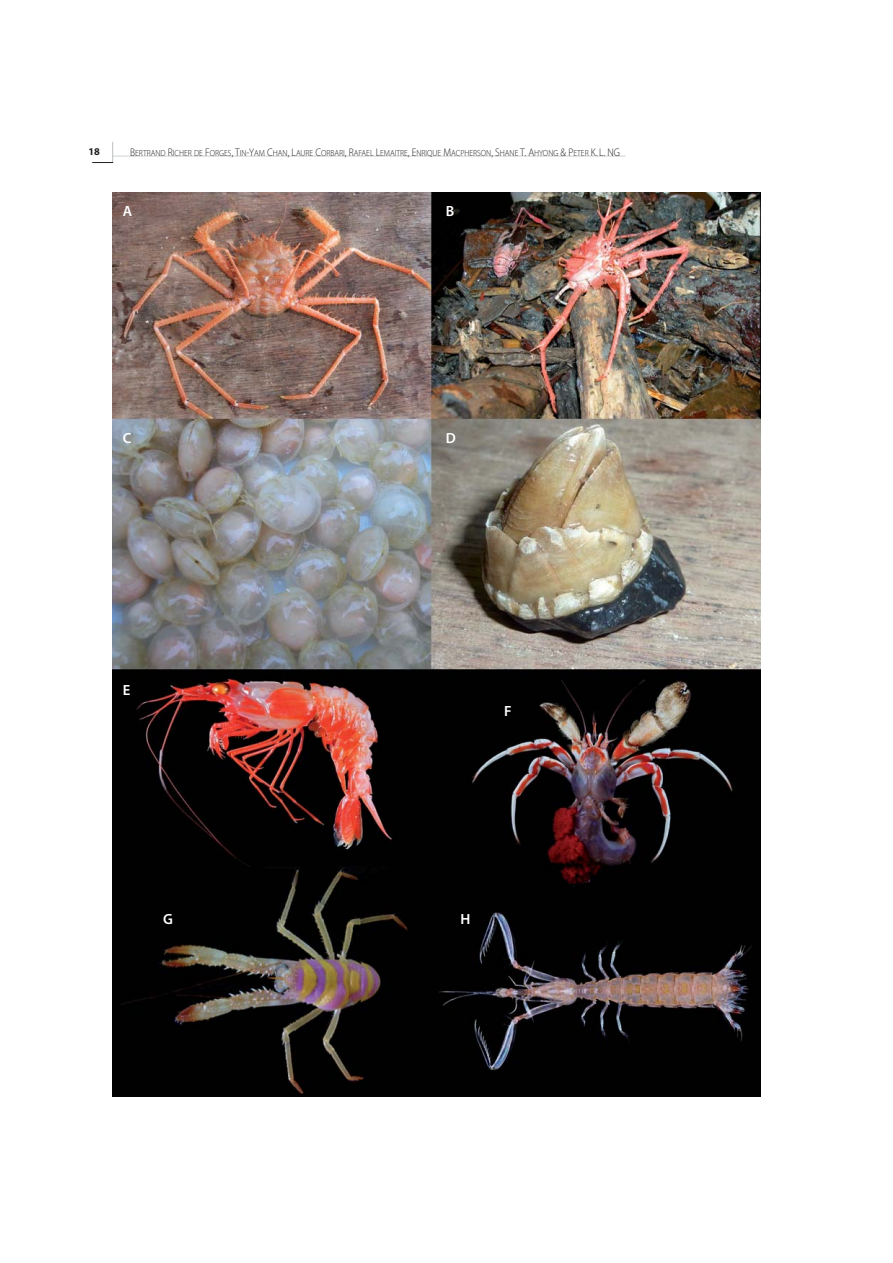
<style>
.page{position:relative;width:893px;height:1263px;background:#fff}
.page>*{position:absolute;margin:0;border:0;box-sizing:border-box;transform-origin:0 0}
.t1{font:600 14.85px "Myriad Pro";color:#fff}
.t2{font:700 10.35px "Myriad Pro";color:#231f20}
.t3{font:8.85px "Myriad Pro Light SC800";color:#231f20;scale:.9 1}
.s1{font-size:11.1px}
</style>
<div class="page">
<hr style="left:113px;top:156px;width:513px;height:1px;background:#d1d3d4">
<svg style="left:92px;top:142px;width:21px;height:21px"></svg>
<img style="left:113px;top:193px;width:648px;height:904px">
<p class="t2" style="left:88px;top:148px;width:13px">18</p>
<p class="t3" style="left:130px;top:148px;width:546px"><span class="s1">B</span>ERTRAND <span class="s1">R</span>ICHER DE <span class="s1">F</span>ORGES<span class="s1">, T</span>IN<span class="s1">-Y</span>AM <span class="s1">C</span>HAN<span class="s1">, L</span>AURE <span class="s1">C</span>ORBARI<span class="s1">, R</span>AFAEL <span class="s1">L</span>EMAITRE<span class="s1">, E</span>NRIQUE <span class="s1">M</span>ACPHERSON<span class="s1">, S</span>HANE <span class="s1">T. A</span>HYONG <span class="s1">&amp; P</span>ETER <span class="s1">K. L. NG</span></p>
<h1 class="t1" style="left:123px;top:202px;width:11px">A</h1>
<h1 class="t1" style="left:446px;top:202px;width:10px">B</h1>
<h1 class="t1" style="left:123px;top:429px;width:10px">C</h1>
<h1 class="t1" style="left:446px;top:429px;width:12px">D</h1>
<h1 class="t1" style="left:123px;top:682px;width:9px">E</h1>
<h1 class="t1" style="left:163px;top:910px;width:11px">G</h1>
<h1 class="t1" style="left:504px;top:702px;width:9px">F</h1>
<h1 class="t1" style="left:460px;top:910px;width:11px">H</h1>
</div>
